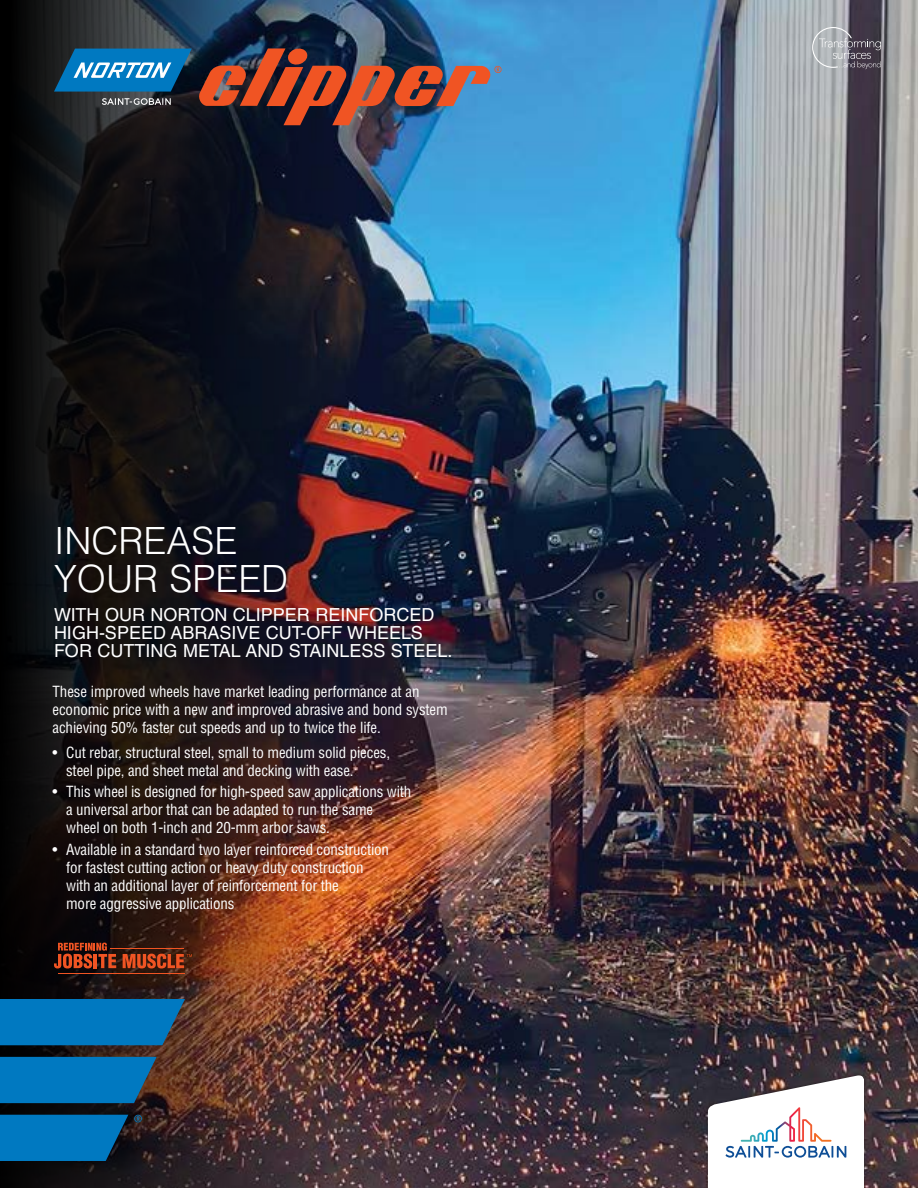
<style>
.page{position:relative;width:918px;height:1188px;background:#fff}
.page>*{position:absolute;margin:0;border:0;box-sizing:border-box;transform-origin:0 0}
.t1{font:300 37.5px/37.5px "Helvetica LT Std";color:#fff}
.t2{font:18px/18px "Helvetica LT Std";color:#fff}
.t3{font:condensed 15px/18px "Helvetica LT Std";letter-spacing:-.01em;color:#fff}
</style>
<div class="page">
<img style="left:476px;top:1px;width:442px;height:1187px">
<img style="left:0;top:1px;width:476px;height:1187px">
<svg style="left:812px;top:27px;width:69px;height:42px;background:#88868e"></svg>
<div style="left:706px;top:1074px;width:160px;height:114px;background:#000;opacity:.3"></div>
<svg style="left:708px;top:1074px;width:156px;height:114px"></svg>
<svg style="left:0;top:999px;width:185px;height:162px;background:#105b8a"></svg>
<svg style="left:54px;top:943px;width:62px;height:25px;background:#812f17"></svg>
<hr style="left:110px;top:948px;width:74px;height:1px;background:#f05423">
<hr style="left:58px;top:974px;width:126px;height:1px;background:#f05423">
<svg style="left:123px;top:954px;width:69px;height:14px"></svg>
<img style="left:54px;top:48px;width:448px;height:77px">
<hr style="left:0;top:0;width:918px;height:1px;background:#8dc63f">
<h1 class="t1" style="left:54px;top:522px;width:236px">INCREASE<br>YOUR SPEED</h1>
<p class="t2" style="left:54px;top:605px;width:400px">WITH OUR NORTON CLIPPER REINFORCED<br>HIGH-SPEED ABRASIVE CUT-OFF WHEELS<br>FOR CUTTING METAL AND STAINLESS STEEL.</p>
<p class="t3" style="left:53px;top:683px;width:397px">These improved wheels have market leading performance at an economic price with a new and improved abrasive and bond system achieving 50% faster cut speeds and up to twice the life.</p>
<p class="t3" style="left:66px;top:744px;width:325px;text-indent:-13px">• Cut rebar, structural steel, small to medium solid pieces, steel pipe, and sheet metal and decking with ease.</p>
<p class="t3" style="left:66px;top:783px;width:347px;text-indent:-14px">• This wheel is designed for high-speed saw applications with a universal arbor that can be adapted to run the same<br>wheel on both 1-inch and 20-mm arbor saws.</p>
<p class="t3" style="left:66px;top:840px;width:324px;text-indent:-14px">• Available in a standard two layer reinforced construction for fastest cutting action or heavy duty construction with an additional layer of reinforcement for the<br>more aggressive applications</p>
</div>
